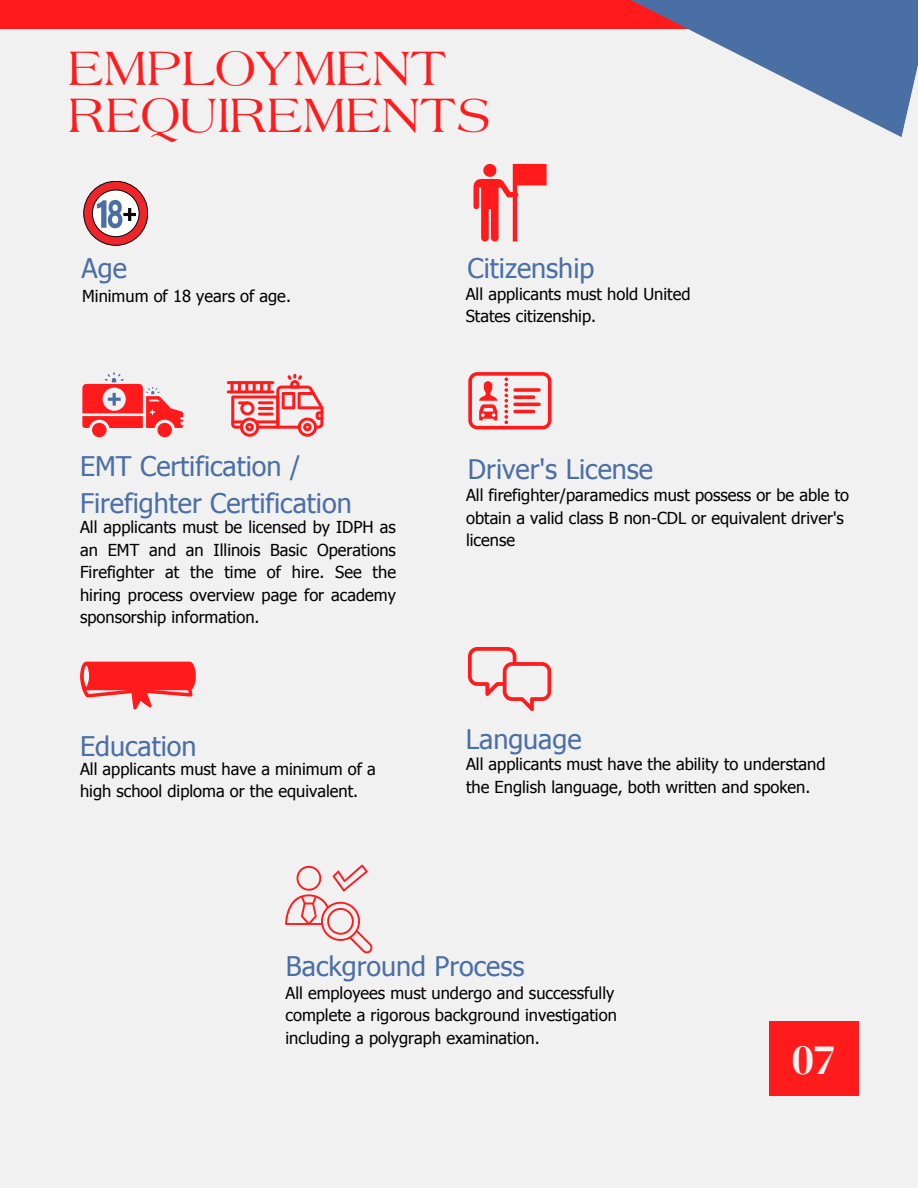
<style>
.page{position:relative;width:918px;height:1188px;background:#f2f1f2}
.page>*{position:absolute;margin:0;border:0;box-sizing:border-box;transform-origin:0 0}
.t1{font:43.5px/47.2px "Americana Font";color:#ff1b1c}
.t2{font:42.9px "DM Serif Display";color:#f2f1f2}
.t3{font:27px/37.2px "Tahoma";color:#4a6fa5}
.t4{font:16.5px/22.5px "Tahoma";color:#000}
</style>
<div class="page">
<div style="left:769px;top:1021px;width:90px;height:75px;background:#ff1b1c"></div>
<div style="left:0;top:0;width:918px;height:29px;background:#ff1b1c"></div>
<svg style="left:631px;top:0;width:287px;height:137px"></svg>
<svg style="left:468px;top:647px;width:83px;height:64px"></svg>
<svg style="left:285px;top:865px;width:87px;height:88px"></svg>
<svg style="left:474px;top:164px;width:73px;height:78px"></svg>
<svg style="left:80px;top:661px;width:116px;height:49px"></svg>
<svg style="left:84px;top:181px;width:64px;height:64px"></svg>
<div style="left:84px;top:181px;width:64px;height:64px;border:1px solid #040606;border-radius:50%"></div>
<svg style="left:92px;top:190px;width:47px;height:47px"></svg>
<div style="left:92px;top:190px;width:47px;height:47px;border:1px solid #040606;border-radius:50%"></div>
<svg style="left:97px;top:200px;width:40px;height:28px"></svg>
<div style="left:92px;top:423px;width:15px;height:14px;background:#ff1b1c;border-radius:50%"></div>
<div style="left:157px;top:423px;width:15px;height:14px;background:#ff1b1c;border-radius:50%"></div>
<svg style="left:82px;top:372px;width:101px;height:56px"></svg>
<hr style="left:227px;top:381px;width:47px;height:3px;background:#ff1b1c;border-radius:2px">
<hr style="left:227px;top:390px;width:47px;height:3px;background:#ff1b1c;border-radius:2px">
<svg style="left:231px;top:374px;width:92px;height:63px"></svg>
<svg style="left:468px;top:372px;width:83px;height:57px"></svg>
<h1 class="t1" style="left:69px;top:44px;width:423px">EMPLOYMENT<br>REQUIREMENTS</h1>
<h3 class="t3" style="left:82px;top:249px;width:47px">Age</h3>
<p class="t4" style="left:82px;top:284px;width:210px">Minimum of 18 years of age.</p>
<h3 class="t3" style="left:80px;top:447px;width:273px">EMT Certification /<br>Firefighter Certification</h3>
<p class="t4" style="left:80px;top:515px;width:317px;text-align:justify">All applicants must be licensed by IDPH as an EMT and an Illinois Basic Operations Firefighter at the time of hire. See the hiring process overview page for academy sponsorship information.</p>
<h3 class="t3" style="left:80px;top:727px;width:118px">Education</h3>
<p class="t4" style="left:80px;top:757px;width:297px">All applicants must have a minimum of a high school diploma or the equivalent.</p>
<h3 class="t3" style="left:468px;top:249px;width:128px">Citizenship</h3>
<p class="t4" style="left:466px;top:282px;width:226px">All applicants must hold United<br>States citizenship.</p>
<h3 class="t3" style="left:468px;top:449px;width:187px">Driver's License</h3>
<p class="t4" style="left:466px;top:483px;width:385px">All firefighter/paramedics must possess or be able to obtain a valid class B non-CDL or equivalent driver's license</p>
<h3 class="t3" style="left:466px;top:719px;width:117px">Language</h3>
<p class="t4" style="left:466px;top:752px;width:361px">All applicants must have the ability to understand the English language, both written and spoken.</p>
<h3 class="t3" style="left:286px;top:947px;width:240px">Background Process</h3>
<p class="t4" style="left:285px;top:981px;width:333px">All employees must undergo and successfully complete a rigorous background investigation including a polygraph examination.</p>
<h2 class="t2" style="left:792px;top:1029px;width:44px">07</h2>
</div>
